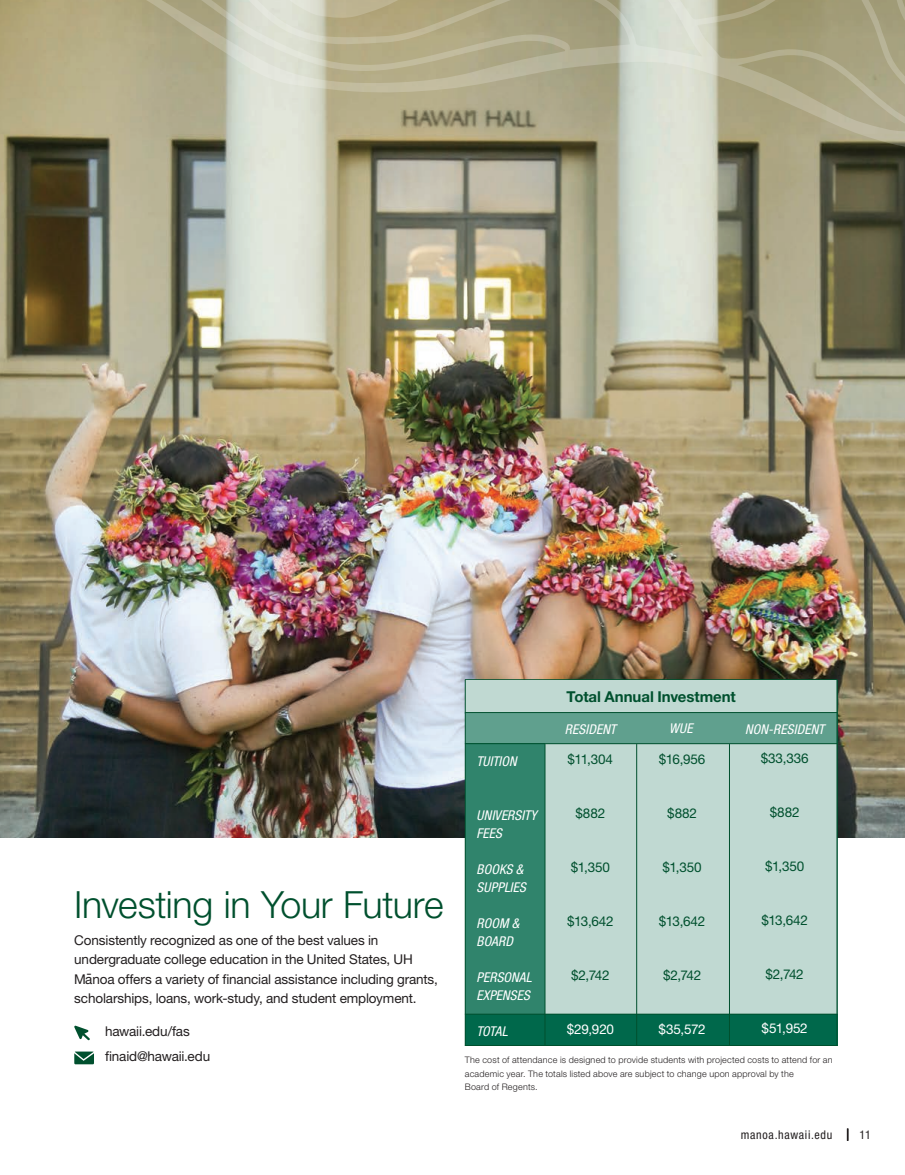
<style>
.page{position:relative;width:905px;height:1175px;background:#fff}
.page>*{position:absolute;margin:0;border:0;box-sizing:border-box;transform-origin:0 0}
.t1{font:300 37.5px "Helvetica Neue LT Std";letter-spacing:-.01em;color:#00502e}
.t2{font:700 15px "Helvetica Neue LT Std";letter-spacing:-.005em;color:#00502e}
.t3{font:13.5px/19.5px "Helvetica Neue LT Std";letter-spacing:-.01em;color:#231f20}
.t4{font:13.5px "Helvetica Neue LT Std";letter-spacing:-.015em;color:#00502e}
.t5{font:italic condensed 13.5px/18px "Helvetica Neue LT Std";letter-spacing:.01em;color:#fff}
.t6{font:13.5px "Helvetica Neue LT Std";letter-spacing:-.025em;color:#fff}
.t7{font:condensed 12px "Helvetica Neue LT Std";letter-spacing:.055em;color:#231f20}
.t8{font:300 9px/13.5px "Helvetica Neue LT Std";letter-spacing:.025em;color:#231f20}
</style>
<div class="page">
<img style="left:0;top:149px;width:904px;height:688px">
<svg style="left:0;top:0;width:904px;height:149px;background:#b4af91"></svg>
<svg style="left:846px;top:1128px;width:2px;height:12px"></svg>
<hr style="left:465px;top:679px;width:372px;height:1px;background:#00502e">
<div style="left:465px;top:680px;width:372px;height:339px;background:#c0d9d2"></div>
<div style="left:465px;top:713px;width:372px;height:30px;background:#60a08e"></div>
<div style="left:465px;top:743px;width:80px;height:273px;background:#30846c"></div>
<div style="left:465px;top:1014px;width:372px;height:32px;background:#00684b"></div>
<hr style="left:465px;top:743px;width:372px;height:1px;background:#00502e">
<hr style="left:465px;top:712px;width:372px;height:1px;background:#00502e">
<hr style="left:636px;top:744px;width:1px;height:301px;background:#00502e">
<hr style="left:729px;top:744px;width:1px;height:301px;background:#00502e">
<hr style="left:544px;top:744px;width:1px;height:301px;background:#00502e">
<hr style="left:465px;top:680px;width:1px;height:365px;background:#00502e">
<hr style="left:836px;top:680px;width:1px;height:365px;background:#00502e">
<hr style="left:465px;top:1045px;width:372px;height:1px;background:#00502e">
<hr style="left:465px;top:1013px;width:372px;height:1px;background:#00502e">
<svg style="left:74px;top:1025px;width:16px;height:15px"></svg>
<svg style="left:74px;top:1051px;width:20px;height:13px"></svg>
<h2 class="t1" style="left:74px;top:882px;width:371px">Investing in Your Future</h2>
<p class="t3" style="left:74px;top:929px;width:365px">Consistently recognized as one of the best values in undergraduate college education in the United States, UH M-anoa offers a variety of financial assistance including grants, scholarships, loans, work-study, and student employment.</p>
<p class="t3" style="left:105px;top:1021px;width:86px">hawaii.edu/fas</p>
<p class="t3" style="left:105px;top:1046px;width:107px">finaid@hawaii.edu</p>
<h3 class="t2" style="left:566px;top:687px;width:171px">Total Annual Investment</h3>
<p class="t5" style="left:565px;top:720px;width:53px">RESIDENT</p>
<p class="t5" style="left:669px;top:720px;width:25px">WUE</p>
<p class="t5" style="left:745px;top:720px;width:81px">NON-RESIDENT</p>
<p class="t5" style="left:476px;top:752px;width:42px">TUITION</p>
<p class="t4" style="left:567px;top:751px;width:47px">$11,304</p>
<p class="t4" style="left:658px;top:751px;width:48px">$16,956</p>
<p class="t4" style="left:760px;top:750px;width:50px">$33,336</p>
<p class="t5" style="left:476px;top:806px;width:62px">UNIVERSITY<br>FEES</p>
<p class="t4" style="left:575px;top:805px;width:31px">$882</p>
<p class="t4" style="left:667px;top:805px;width:31px">$882</p>
<p class="t4" style="left:769px;top:804px;width:31px">$882</p>
<p class="t5" style="left:476px;top:860px;width:51px">BOOKS &amp;<br>SUPPLIES</p>
<p class="t4" style="left:570px;top:859px;width:41px">$1,350</p>
<p class="t4" style="left:662px;top:859px;width:41px">$1,350</p>
<p class="t4" style="left:765px;top:858px;width:41px">$1,350</p>
<p class="t5" style="left:476px;top:914px;width:44px">ROOM &amp;<br>BOARD</p>
<p class="t4" style="left:567px;top:913px;width:48px">$13,642</p>
<p class="t4" style="left:659px;top:913px;width:48px">$13,642</p>
<p class="t4" style="left:761px;top:912px;width:48px">$13,642</p>
<p class="t5" style="left:476px;top:968px;width:57px">PERSONAL<br>EXPENSES</p>
<p class="t4" style="left:571px;top:967px;width:40px">$2,742</p>
<p class="t4" style="left:663px;top:967px;width:40px">$2,742</p>
<p class="t4" style="left:765px;top:966px;width:40px">$2,742</p>
<p class="t5" style="left:476px;top:1022px;width:33px">TOTAL</p>
<p class="t6" style="left:566px;top:1021px;width:49px">$29,920</p>
<p class="t6" style="left:658px;top:1021px;width:49px">$35,572</p>
<p class="t6" style="left:761px;top:1020px;width:48px">$51,952</p>
<p class="t8" style="left:465px;top:1053px;width:369px">The cost of attendance is designed to provide students with projected costs to attend for an academic year. The totals listed above are subject to change upon approval by the<br>Board of Regents.</p>
<p class="t7" style="left:740px;top:1128px;width:93px">manoa.hawaii.edu</p>
<p class="t7" style="left:859px;top:1128px;width:13px">11</p>
</div>
